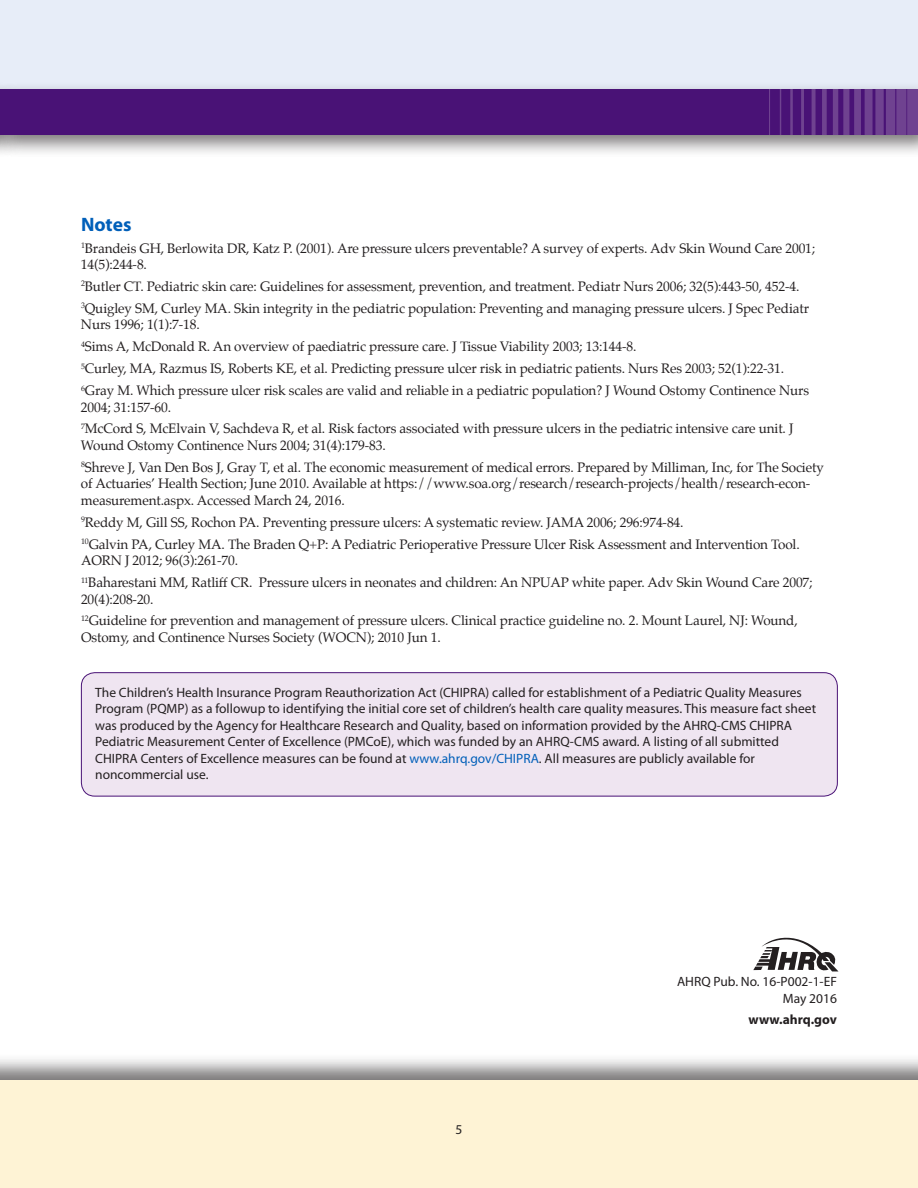
<style>
.page{position:relative;width:918px;height:1188px;background:#fff}
.page>*{position:absolute;margin:0;border:0;box-sizing:border-box;transform-origin:0 0}
.t1{font:700 19.5px "Myriad Pro";color:#005fb9}
.t2{font:13.5px/16.5px "Palatino";letter-spacing:-.01em;color:#231f20}
.t3{font:13.5px/16.5px "Myriad Pro";color:#231f20}
.t4{font:700 13.5px "Myriad Pro";color:#231f20}
.s1{color:#005fb9}
</style>
<div class="page">
<div style="left:0;top:1054px;width:918px;height:134px;background:#231f20;opacity:.6"></div>
<div style="left:0;top:1080px;width:918px;height:108px;background:#fef3d5"></div>
<div style="left:0;top:0;width:918px;height:96px;background:#e7edf8"></div>
<div style="left:0;top:82px;width:918px;height:76px;background:#231f20;opacity:.6"></div>
<div style="left:0;top:90px;width:918px;height:45px;background:#491276"></div>
<img style="left:780px;top:90px;width:138px;height:45px">
<div style="left:81px;top:673px;width:756px;height:123px;background:#efe5f1;border-radius:14px"></div>
<div style="left:81px;top:672px;width:757px;height:125px;border:1px solid #491276;border-radius:14px"></div>
<svg style="left:753px;top:937px;width:85px;height:34px"></svg>
<h2 class="t1" style="left:81px;top:211px;width:52px">Notes</h2>
<p class="t2" style="left:81px;top:240px;width:736px"><sup>1</sup>Brandeis GH, Berlowita DR, Katz P. (2001). Are pressure ulcers preventable? A survey of experts. Adv Skin Wound Care 2001;<br>14(5):244-8.</p>
<p class="t2" style="left:81px;top:278px;width:720px"><sup>2</sup>Butler CT. Pediatric skin care: Guidelines for assessment, prevention, and treatment. Pediatr Nurs 2006; 32(5):443-50, 452-4.</p>
<p class="t2" style="left:81px;top:300px;width:730px"><sup>3</sup>Quigley SM, Curley MA. Skin integrity in the pediatric population: Preventing and managing pressure ulcers. J Spec Pediatr<br>Nurs 1996; 1(1):7-18.</p>
<p class="t2" style="left:81px;top:338px;width:557px"><sup>4</sup>Sims A, McDonald R. An overview of paediatric pressure care. J Tissue Viability 2003; 13:144-8.</p>
<p class="t2" style="left:81px;top:360px;width:705px"><sup>5</sup>Curley, MA, Razmus IS, Roberts KE, et al. Predicting pressure ulcer risk in pediatric patients. Nurs Res 2003; 52(1):22-31.</p>
<p class="t2" style="left:81px;top:382px;width:730px"><sup>6</sup>Gray M. Which pressure ulcer risk scales are valid and reliable in a pediatric population? J Wound Ostomy Continence Nurs<br>2004; 31:157-60.</p>
<p class="t2" style="left:81px;top:421px;width:714px"><sup>7</sup>McCord S, McElvain V, Sachdeva R, et al. Risk factors associated with pressure ulcers in the pediatric intensive care unit. J<br>Wound Ostomy Continence Nurs 2004; 31(4):179-83.</p>
<p class="t2" style="left:81px;top:459px;width:744px"><sup>8</sup>Shreve J, Van Den Bos J, Gray T, et al. The economic measurement of medical errors. Prepared by Milliman, Inc, for The Society of Actuaries’ Health Section; June 2010. Available at https://www.soa.org/research/research-projects/health/research-econ&shy;measurement.aspx. Accessed March 24, 2016.</p>
<p class="t2" style="left:81px;top:514px;width:604px"><sup>9</sup>Reddy M, Gill SS, Rochon PA. Preventing pressure ulcers: A systematic review. JAMA 2006; 296:974-84.</p>
<p class="t2" style="left:81px;top:536px;width:720px"><sup>10</sup>Galvin PA, Curley MA. The Braden Q+P: A Pediatric Perioperative Pressure Ulcer Risk Assessment and Intervention Tool.<br>AORN J 2012; 96(3):261-70.</p>
<p class="t2" style="left:81px;top:574px;width:733px"><sup>11</sup>Baharestani MM, Ratliff CR. Pressure ulcers in neonates and children: An NPUAP white paper. Adv Skin Wound Care 2007;<br>20(4):208-20.</p>
<p class="t2" style="left:81px;top:613px;width:718px"><sup>12</sup>Guideline for prevention and management of pressure ulcers. Clinical practice guideline no. 2. Mount Laurel, NJ: Wound,<br>Ostomy, and Continence Nurses Society (WOCN); 2010 Jun 1.</p>
<p class="t3" style="left:95px;top:684px;width:722px">The Children’s Health Insurance Program Reauthorization Act (CHIPRA) called for establishment of a Pediatric Quality Measures Program (PQMP) as a followup to identifying the initial core set of children’s health care quality measures. This measure fact sheet was produced by the Agency for Healthcare Research and Quality, based on information provided by the AHRQ-CMS CHIPRA Pediatric Measurement Center of Excellence (PMCoE), which was funded by an AHRQ-CMS award. A listing of all submitted CHIPRA Centers of Excellence measures can be found at <span class="s1">www.ahrq.gov/CHIPRA</span>. All measures are publicly available for noncommercial use.</p>
<p class="t3" style="left:456px;top:1121px;width:8px">5</p>
<p class="t3" style="left:677px;top:973px;width:161px;text-align:right">AHRQ Pub. No. 16-P002-1-EF<br>May 2016</p>
<p class="t4" style="left:749px;top:1011px;width:90px">www.ahrq.gov</p>
</div>
